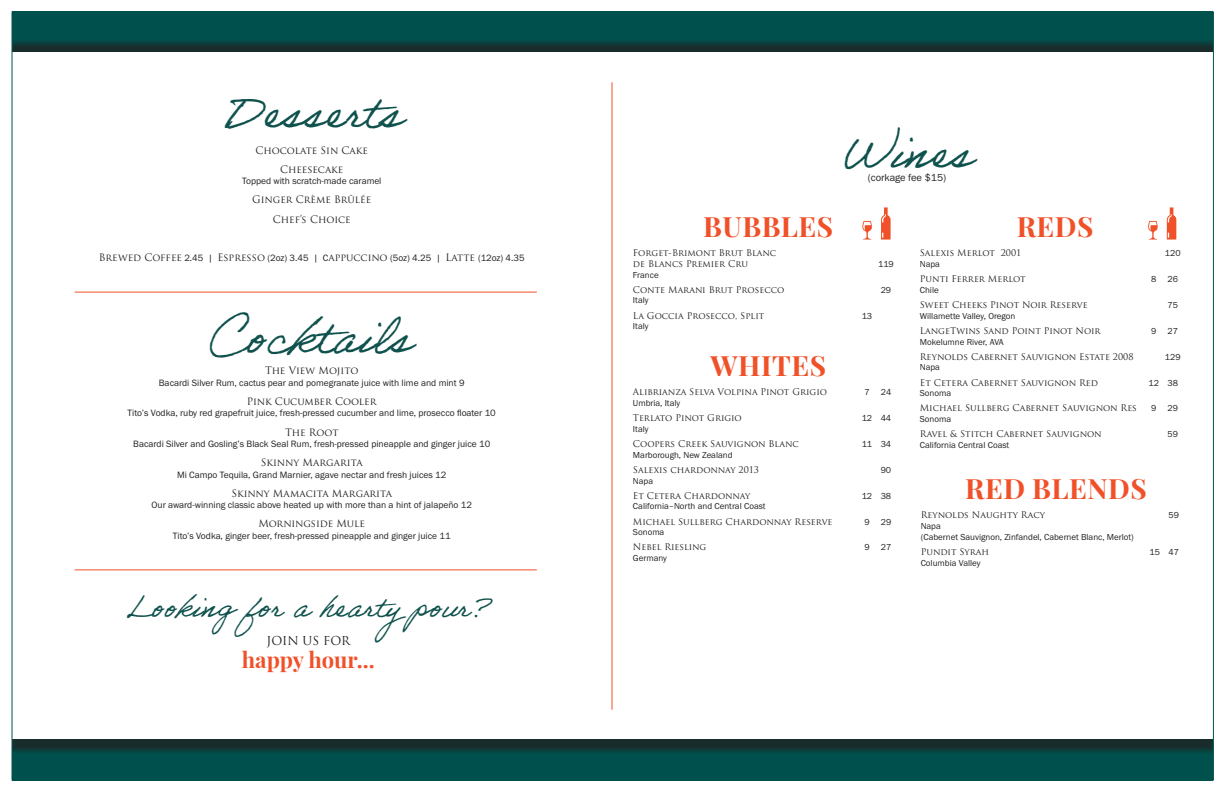
<style>
.page{position:relative;width:1224px;height:792px;background:#fff}
.page>*{position:absolute;margin:0;border:0;box-sizing:border-box;transform-origin:0 0}
.t1{font:48px "Adobe Handwriting Ernie";color:#0f524d}
.t2{font:30px "Adobe Handwriting Ernie";color:#0f524d}
.t3{font:700 28px "Playfair Display";letter-spacing:.02em;color:#f05129}
.t4{font:700 22px "Playfair Display";color:#f05129}
.t5{font:12px "Trajan Pro";letter-spacing:-.005em;color:#231f20}
.t6{font:10.5px "Franklin Gothic URW Boo";letter-spacing:-.005em;color:#231f20}
.t7{font:10px "Trajan Pro";color:#231f20}
.t8{font:9.5px "Franklin Gothic URW Boo";color:#231f20}
.t9{font:9px/10.8px "Trajan Pro";color:#231f20}
.t10{font:9px/10.8px "Franklin Gothic URW Boo";color:#231f20}
.s1{font-family:"Trajan Pro";font-size:10px}
</style>
<div class="page">
<div style="left:10px;top:710px;width:1204px;height:70px;background:#00514d"></div>
<div style="left:10px;top:12px;width:1204px;height:70px;background:#00514d"></div>
<div style="left:5px;top:38px;width:1219px;height:63px;background:#231f20;opacity:.75"></div>
<div style="left:6px;top:57px;width:1213px;height:698px;background:#231f20;opacity:.75"></div>
<div style="left:12px;top:53px;width:1202px;height:686px;background:#fff"></div>
<div style="left:0;top:0;width:12px;height:792px;background:#fff"></div>
<div style="left:1214px;top:0;width:10px;height:792px;background:#fff"></div>
<svg style="left:881px;top:207px;width:10px;height:33px"></svg>
<svg style="left:1167px;top:207px;width:9px;height:33px"></svg>
<svg style="left:862px;top:221px;width:10px;height:19px"></svg>
<svg style="left:1148px;top:221px;width:10px;height:19px"></svg>
<hr style="left:612px;top:82px;width:1px;height:628px;background:#f05129">
<hr style="left:75px;top:569px;width:462px;height:1px;background:#f05129">
<hr style="left:75px;top:292px;width:462px;height:1px;background:#f05129">
<p class="t1" style="left:222px;top:83px;width:181px">Desserts</p>
<p class="t7" style="left:255px;top:144px;width:114px">Chocolate Sin Cake</p>
<p class="t7" style="left:280px;top:163px;width:65px">Cheesecake</p>
<p class="t8" style="left:242px;top:175px;width:141px">Topped with scratch-made caramel</p>
<p class="t7" style="left:252px;top:193px;width:120px">Ginger Crème Brûlée</p>
<p class="t7" style="left:273px;top:213px;width:79px">Chef’s Choice</p>
<p class="t8" style="left:99px;top:252px;width:427px"><span class="s1">Brewed Coffee</span> 2.45 | <span class="s1">Espresso</span> (2oz) 3.45 | C<span class="s1">appuccino</span> (5oz) 4.25 | <span class="s1">Latte</span> (12oz) 4.35</p>
<p class="t1" style="left:208px;top:309px;width:204px">Cocktails</p>
<p class="t7" style="left:265px;top:364px;width:95px">The View Mojito</p>
<p class="t8" style="left:159px;top:377px;width:307px">Bacardi Silver Rum, cactus pear and pomegranate juice with lime and mint 9</p>
<p class="t7" style="left:247px;top:395px;width:131px">Pink Cucumber Cooler</p>
<p class="t8" style="left:128px;top:407px;width:370px">Tito’s Vodka, ruby red grapefruit juice, fresh-pressed cucumber and lime, prosecco floater 10</p>
<p class="t7" style="left:285px;top:426px;width:55px">The Root</p>
<p class="t8" style="left:133px;top:438px;width:358px">Bacardi Silver and Gosling’s Black Seal Rum, fresh-pressed pineapple and ginger juice 10</p>
<p class="t7" style="left:261px;top:456px;width:103px">Skinny Margarita</p>
<p class="t8" style="left:177px;top:469px;width:271px">Mi Campo Tequila, Grand Marnier, agave nectar and fresh juices 12</p>
<p class="t7" style="left:231px;top:487px;width:162px">Skinny Mamacita Margarita</p>
<p class="t8" style="left:152px;top:499px;width:322px">Our award-winning classic above heated up with more than a hint of jalapeño 12</p>
<p class="t7" style="left:258px;top:517px;width:108px">Morningside Mule</p>
<p class="t8" style="left:173px;top:530px;width:279px">Tito’s Vodka, ginger beer, fresh-pressed pineapple and ginger juice 11</p>
<p class="t2" style="left:127px;top:589px;width:364px">Looking for a heartypour?</p>
<p class="t5" style="left:267px;top:633px;width:85px">JOIN US FOR</p>
<p class="t4" style="left:242px;top:642px;width:134px">happy hour...</p>
<p class="t1" style="left:843px;top:124px;width:130px">Wines</p>
<p class="t6" style="left:868px;top:171px;width:80px">(corkage fee $15)</p>
<p class="t3" style="left:703px;top:204px;width:132px">BUBBLES</p>
<p class="t9" style="left:633px;top:247px;width:145px">Forget-Brimont Brut Blanc de Blancs Premier Cru</p>
<p class="t10" style="left:878px;top:258px;width:17px">119</p>
<p class="t10" style="left:633px;top:269px;width:27px">France</p>
<p class="t9" style="left:633px;top:284px;width:153px">Conte Marani Brut Prosecco</p>
<p class="t10" style="left:881px;top:284px;width:12px">29</p>
<p class="t10" style="left:633px;top:295px;width:17px">Italy</p>
<p class="t9" style="left:633px;top:310px;width:133px">La Goccia Prosecco, Split</p>
<p class="t10" style="left:862px;top:310px;width:12px">13</p>
<p class="t10" style="left:633px;top:321px;width:17px">Italy</p>
<p class="t3" style="left:710px;top:343px;width:117px">WHITES</p>
<p class="t9" style="left:633px;top:386px;width:196px">Alibrianza Selva Volpina Pinot Grigio</p>
<p class="t10" style="left:864px;top:386px;width:28px">7 24</p>
<p class="t10" style="left:633px;top:397px;width:49px">Umbria, Italy</p>
<p class="t9" style="left:633px;top:412px;width:110px">Terlato Pinot Grigio</p>
<p class="t10" style="left:862px;top:412px;width:31px">12 44</p>
<p class="t10" style="left:633px;top:423px;width:17px">Italy</p>
<p class="t9" style="left:633px;top:438px;width:167px">Coopers Creek Sauvignon Blanc</p>
<p class="t10" style="left:862px;top:438px;width:31px">11 34</p>
<p class="t10" style="left:633px;top:449px;width:101px">Marborough, New Zealand</p>
<p class="t9" style="left:633px;top:464px;width:128px">Salexis chardonnay 2013</p>
<p class="t10" style="left:881px;top:464px;width:12px">90</p>
<p class="t10" style="left:633px;top:475px;width:22px">Napa</p>
<p class="t9" style="left:633px;top:490px;width:119px">Et Cetera Chardonnay</p>
<p class="t10" style="left:862px;top:490px;width:31px">12 38</p>
<p class="t10" style="left:633px;top:501px;width:134px">California–North and Central Coast</p>
<p class="t9" style="left:633px;top:516px;width:201px">Michael Sullberg Chardonnay Reserve</p>
<p class="t10" style="left:864px;top:516px;width:28px">9 29</p>
<p class="t10" style="left:633px;top:527px;width:33px">Sonoma</p>
<p class="t9" style="left:633px;top:542px;width:75px">Nebel Riesling</p>
<p class="t10" style="left:864px;top:542px;width:28px">9 27</p>
<p class="t10" style="left:633px;top:553px;width:35px">Germany</p>
<p class="t3" style="left:1017px;top:204px;width:78px">REDS</p>
<p class="t9" style="left:920px;top:247px;width:103px">Salexis Merlot 2001</p>
<p class="t10" style="left:1165px;top:247px;width:17px">120</p>
<p class="t10" style="left:920px;top:258px;width:22px">Napa</p>
<p class="t9" style="left:920px;top:273px;width:107px">Punti Ferrer Merlot</p>
<p class="t10" style="left:1151px;top:273px;width:28px">8 26</p>
<p class="t10" style="left:920px;top:284px;width:20px">Chile</p>
<p class="t9" style="left:920px;top:299px;width:169px">Sweet Cheeks Pinot Noir Reserve</p>
<p class="t10" style="left:1168px;top:299px;width:12px">75</p>
<p class="t10" style="left:920px;top:310px;width:97px">Willamette Valley, Oregon</p>
<p class="t9" style="left:920px;top:325px;width:182px">LangeTwins Sand Point Pinot Noir</p>
<p class="t10" style="left:1151px;top:325px;width:28px">9 27</p>
<p class="t10" style="left:920px;top:336px;width:85px">Mokelumne River, AVA</p>
<p class="t9" style="left:920px;top:351px;width:215px">Reynolds Cabernet Sauvignon Estate 2008</p>
<p class="t10" style="left:1165px;top:351px;width:17px">129</p>
<p class="t10" style="left:920px;top:362px;width:22px">Napa</p>
<p class="t9" style="left:920px;top:377px;width:180px">Et Cetera Cabernet Sauvignon Red</p>
<p class="t10" style="left:1149px;top:377px;width:31px">12 38</p>
<p class="t10" style="left:920px;top:388px;width:33px">Sonoma</p>
<p class="t9" style="left:920px;top:403px;width:219px">Michael Sullberg Cabernet Sauvignon Res</p>
<p class="t10" style="left:1151px;top:403px;width:28px">9 29</p>
<p class="t10" style="left:920px;top:414px;width:33px">Sonoma</p>
<p class="t9" style="left:920px;top:429px;width:183px">Ravel &amp; Stitch Cabernet Sauvignon</p>
<p class="t10" style="left:1168px;top:429px;width:12px">59</p>
<p class="t10" style="left:920px;top:440px;width:91px">California Central Coast</p>
<p class="t3" style="left:965px;top:466px;width:183px">RED BLENDS</p>
<p class="t9" style="left:921px;top:510px;width:126px">Reynolds Naughty Racy</p>
<p class="t10" style="left:1168px;top:510px;width:12px">59</p>
<p class="t10" style="left:921px;top:521px;width:215px">Napa<br>(Cabernet Sauvignon, Zinfandel, Cabernet Blanc, Merlot)</p>
<p class="t9" style="left:921px;top:546px;width:70px">Pundit Syrah</p>
<p class="t10" style="left:1149px;top:546px;width:31px">15 47</p>
<p class="t10" style="left:921px;top:557px;width:61px">Columbia Valley</p>
</div>
